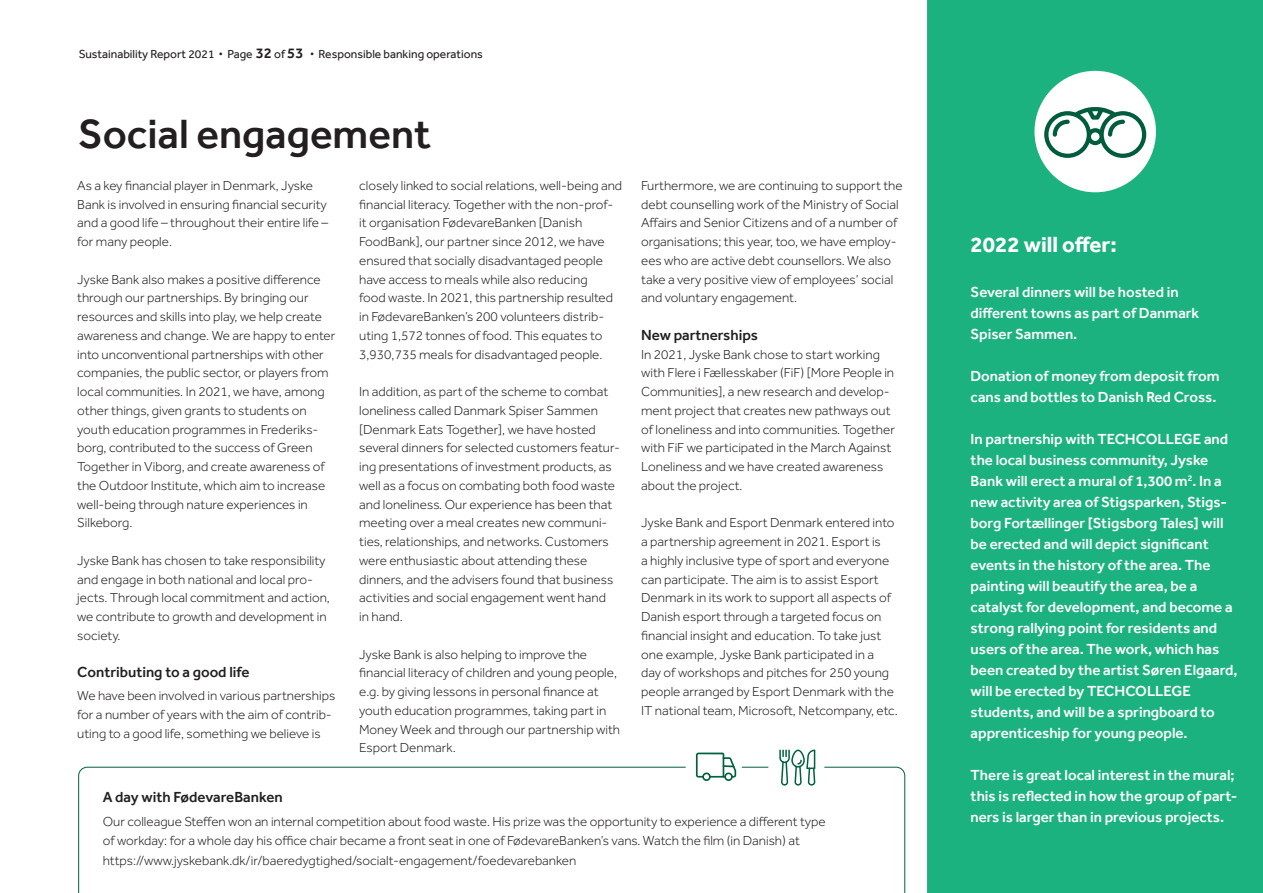
<style>
.page{position:relative;width:1263px;height:893px;background:#fff}
.page>*{position:absolute;margin:0;border:0;box-sizing:border-box;transform-origin:0 0}
.x_overskrift_bold{font:500 42px "Effra";color:#231f20}
.x_afsnit_13{font:700 22.5px "Effra";color:#fff}
.x_brød_9{font:500 15px/21px "Effra";color:#fff}
.x_afsnit_10{font:500 15px "Effra";color:#231f20}
.x_brød_9-2{font:500 15px "Effra";color:#231f20}
.x_brød_9-3{font:300 13.5px/18.8px "Effra";color:#231f20}
.x_brød_9-4{font:12px "Effra";color:#231f20}
.s1{font-weight:300}
.s2{font-weight:500;font-size:15px}
</style>
<div class="page">
<svg style="left:78px;top:767px;width:827px;height:126px"></svg>
<div style="left:927px;top:0;width:336px;height:893px;background:#1cb280"></div>
<div style="left:1034px;top:71px;width:122px;height:121px;background:#fff;border-radius:61px"></div>
<svg style="left:1044px;top:107px;width:102px;height:51px"></svg>
<div style="left:769px;top:742px;width:54px;height:55px;background:#fff;border-radius:50%"></div>
<div style="left:768px;top:741px;width:56px;height:56px;border:2px solid #fff;border-radius:50%"></div>
<div style="left:686px;top:740px;width:55px;height:55px;background:#fff;border-radius:50%"></div>
<div style="left:686px;top:739px;width:56px;height:57px;border:2px solid #fff;border-radius:50%"></div>
<svg style="left:779px;top:750px;width:36px;height:36px"></svg>
<svg style="left:696px;top:753px;width:40px;height:28px"></svg>
<p class="x_brød_9-4" style="left:79px;top:47px;width:226px">Sustainability Report 2021 <span class="s1">•</span> Page <span class="s2">32</span> of <span class="s2">53</span></p>
<p class="x_brød_9-4" style="left:310px;top:47px;width:174px"><span class="s1">•</span> Responsible banking operations</p>
<p class="x_overskrift_bold" style="left:78px;top:109px;width:354px">Social engagement</p>
<p class="x_brød_9-3" style="left:77px;top:176px;width:253px">As a key financial player in Denmark, Jyske Bank is involved in ensuring financial security and a good life – throughout their entire life – for many people.</p>
<p class="x_brød_9-3" style="left:77px;top:270px;width:260px">Jyske Bank also makes a positive difference through our partnerships. By bringing our resources and skills into play, we help create awareness and change. We are happy to enter into unconventional partnerships with other companies, the public sector, or players from local communities. In 2021, we have, among other things, given grants to students on youth education programmes in Frederiks&shy;borg, contributed to the success of Green Together in Viborg, and create awareness of the Outdoor Institute, which aim to increase well-being through nature experiences in Silkeborg.</p>
<p class="x_brød_9-3" style="left:77px;top:551px;width:254px">Jyske Bank has chosen to take responsibility and engage in both national and local pro&shy;jects. Through local commitment and action, we contribute to growth and development in society.</p>
<p class="x_afsnit_10" style="left:77px;top:663px;width:174px">Contributing to a good life</p>
<p class="x_brød_9-3" style="left:77px;top:686px;width:260px">We have been involved in various partnerships for a number of years with the aim of contrib&shy;uting to a good life, something we believe is</p>
<p class="x_brød_9-3" style="left:359px;top:176px;width:265px">closely linked to social relations, well-being and</p>
<p class="x_brød_9-3" style="left:359px;top:195px;width:256px">financial literacy. Together with the non-prof&shy;it organisation FødevareBanken [Danish FoodBank], our partner since 2012, we have ensured that socially disadvantaged people have access to meals while also reducing food waste. In 2021, this partnership resulted in FødevareBanken’s 200 volunteers distrib&shy;uting 1,572 tonnes of food. This equates to 3,930,735 meals for disadvantaged people.</p>
<p class="x_brød_9-3" style="left:359px;top:382px;width:262px">In addition, as part of the scheme to combat loneliness called Danmark Spiser Sammen [Denmark Eats Together], we have hosted several dinners for selected customers featur&shy;ing presentations of investment products, as well as a focus on combating both food waste and loneliness. Our experience has been that meeting over a meal creates new communi&shy;ties, relationships, and networks. Customers were enthusiastic about attending these dinners, and the advisers found that business activities and social engagement went hand<br>in hand.</p>
<p class="x_brød_9-3" style="left:359px;top:645px;width:262px">Jyske Bank is also helping to improve the financial literacy of children and young people, e.g. by giving lessons in personal finance at youth education programmes, taking part in Money Week and through our partnership with Esport Denmark.</p>
<p class="x_brød_9-3" style="left:641px;top:176px;width:263px">Furthermore, we are continuing to support the debt counselling work of the Ministry of Social Affairs and Senior Citizens and of a number of organisations; this year, too, we have employ&shy;ees who are active debt counsellors. We also take a very positive view of employees’ social and voluntary engagement.</p>
<p class="x_brød_9-2" style="left:641px;top:326px;width:118px">New partnerships</p>
<p class="x_brød_9-3" style="left:641px;top:345px;width:255px">In 2021, Jyske Bank chose to start working with Flere i Fællesskaber (FiF) [More People in Communities], a new research and develop&shy;ment project that creates new pathways out of loneliness and into communities. Together with FiF we participated in the March Against Loneliness and we have created awareness about the project.</p>
<p class="x_brød_9-3" style="left:641px;top:513px;width:258px">Jyske Bank and Esport Denmark entered into a partnership agreement in 2021. Esport is<br>a highly inclusive type of sport and everyone can participate. The aim is to assist Esport Denmark in its work to support all aspects of Danish esport through a targeted focus on financial insight and education. To take just one example, Jyske Bank participated in a<br>day of workshops and pitches for 250 young people arranged by Esport Denmark with the IT national team, Microsoft, Netcompany, etc.</p>
<p class="x_afsnit_10" style="left:103px;top:788px;width:181px">A day with FødevareBanken</p>
<p class="x_brød_9-3" style="left:103px;top:811px;width:724px;line-height:19.5px">Our colleague Steffen won an internal competition about food waste. His prize was the opportunity to experience a different type of workday: for a whole day his office chair became a front seat in one of FødevareBanken’s vans. Watch the film (in Danish) at https://www.jyskebank.dk/ir/baeredygtighed/socialt-engagement/foedevarebanken</p>
<p class="x_afsnit_13" style="left:971px;top:232px;width:148px">2022 will offer:</p>
<p class="x_brød_9" style="left:971px;top:282px;width:230px">Several dinners will be hosted in different towns as part of Danmark<br>Spiser Sammen.</p>
<p class="x_brød_9" style="left:971px;top:366px;width:250px">Donation of money from deposit from cans and bottles to Danish Red Cross.</p>
<p class="x_brød_9" style="left:971px;top:429px;width:269px">In partnership with TECHCOLLEGE and the local business community, Jyske Bank will erect a mural of 1,300 m<sup>2</sup>. In a new activity area of Stigsparken, Stigs&shy;borg Fortællinger [Stigsborg Tales] will be erected and will depict significant events in the history of the area. The painting will beautify the area, be a catalyst for development, and become a strong rallying point for residents and users of the area. The work, which has been created by the artist Søren Elgaard, will be erected by TECHCOLLEGE students, and will be a springboard to apprenticeship for young people.</p>
<p class="x_brød_9" style="left:971px;top:765px;width:268px">There is great local interest in the mural; this is reflected in how the group of part&shy;ners is larger than in previous projects.</p>
</div>
